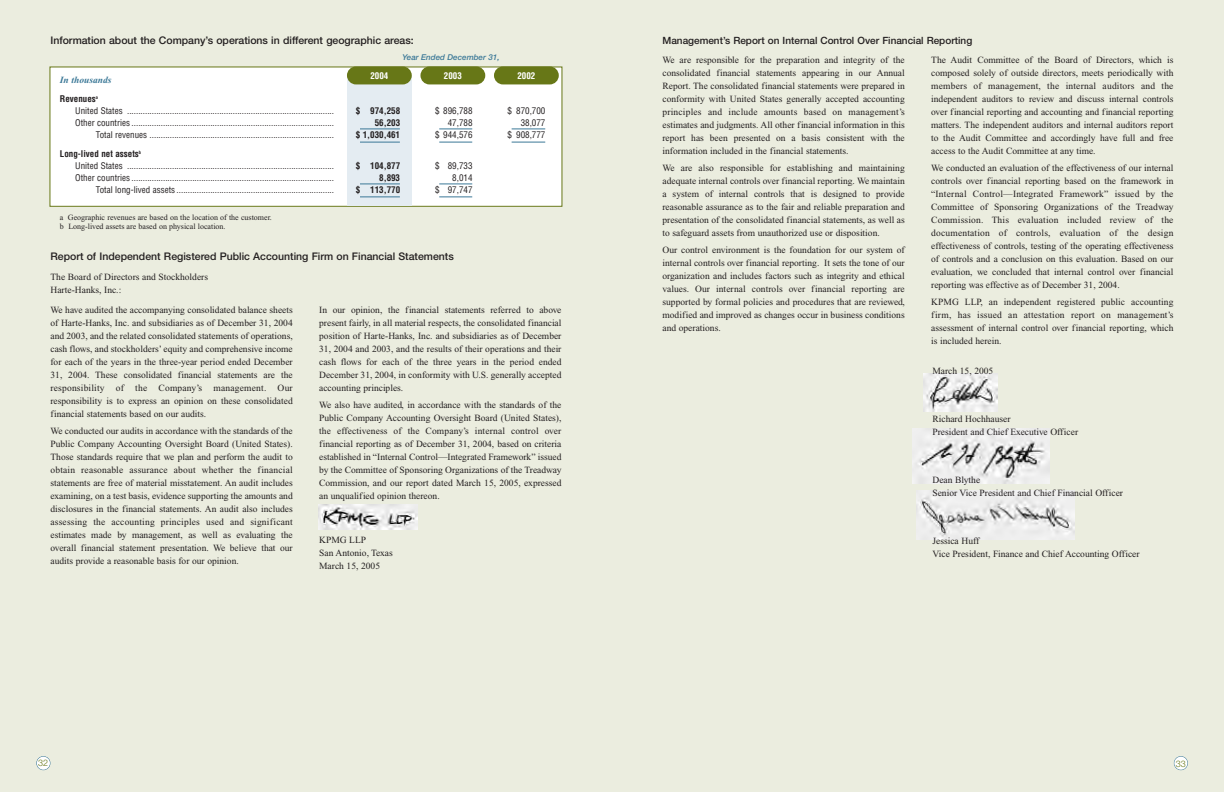
<style>
.page{position:relative;width:1224px;height:792px;background:#fff}
.page>*{position:absolute;margin:0;border:0;box-sizing:border-box;transform-origin:0 0}
.t1{font:500 10.5px "Helvetica Neue";color:#231f20}
.t2{font:500 10px "Helvetica Neue";color:#231f20}
.t3{font:9.5px/13px "Times New Roman";color:#231f20;text-align:justify}
.t4{font:italic 700 9.5px "Times New Roman";color:#3b7897}
.t5{font:condensed 9px/12px "Helvetica";color:#231f20}
.t6{font:700 condensed 9px "Helvetica";color:#231f20}
.t7{font:700 condensed 9px "Helvetica";color:#fff}
.t8{font:300 9px "Helvetica Neue";color:#677717}
.t9{font:8px/9px "Times New Roman";color:#231f20}
.t10{font:italic 500 8px "Helvetica Neue";color:#3b7897}
.s1{font-weight:700}
</style>
<div class="page">
<div style="left:612px;top:0;width:612px;height:792px;background:#ebeddf"></div>
<div style="left:1174px;top:756px;width:14px;height:14px;background:#fff;border-radius:50%"></div>
<div style="left:1174px;top:756px;width:14px;height:14px;border:1px solid #3b7897;border-radius:50%"></div>
<div style="left:0;top:0;width:612px;height:792px;background:#ebeddf"></div>
<div style="left:37px;top:756px;width:13px;height:14px;background:#fff;border-radius:50%"></div>
<div style="left:36px;top:756px;width:14px;height:14px;border:1px solid #3b7897;border-radius:50%"></div>
<div style="left:50px;top:67px;width:512px;height:139px;background:#fff"></div>
<div style="left:49px;top:66px;width:513px;height:141px;border:1px solid #677717"></div>
<div style="left:347px;top:75px;width:65px;height:131px;background:#e4ecf2"></div>
<div style="left:420px;top:66px;width:65px;height:18px;background:#677717;border-radius:9px"></div>
<div style="left:347px;top:66px;width:65px;height:18px;background:#677717;border-radius:9px"></div>
<div style="left:494px;top:66px;width:65px;height:18px;background:#677717;border-radius:9px"></div>
<hr style="left:360px;top:129px;width:40px;height:1px;background:#3b7897">
<hr style="left:439px;top:129px;width:33px;height:1px;background:#3b7897">
<hr style="left:512px;top:129px;width:33px;height:1px;background:#3b7897">
<hr style="left:360px;top:142px;width:40px;height:1px;background:#3b7897">
<hr style="left:439px;top:142px;width:33px;height:1px;background:#3b7897">
<hr style="left:512px;top:142px;width:33px;height:1px;background:#3b7897">
<hr style="left:360px;top:184px;width:40px;height:1px;background:#3b7897">
<hr style="left:439px;top:184px;width:33px;height:1px;background:#3b7897">
<hr style="left:360px;top:197px;width:40px;height:1px;background:#3b7897">
<hr style="left:439px;top:197px;width:33px;height:1px;background:#3b7897">
<img style="left:318px;top:504px;width:100px;height:26px">
<img style="left:923px;top:373px;width:75px;height:39px">
<svg style="left:912px;top:483px;width:138px;height:1px"></svg>
<img style="left:912px;top:429px;width:138px;height:54px">
<img style="left:916px;top:491px;width:159px;height:49px">
<p class="t1" style="left:50px;top:37px;width:365px">Information about the Company’s operations in different geographic areas:</p>
<p class="t10" style="left:403px;top:55px;width:99px">Year Ended December 31,</p>
<p class="t7" style="left:370px;top:72px;width:19px">2004</p>
<p class="t7" style="left:517px;top:72px;width:19px">2002</p>
<p class="t7" style="left:444px;top:72px;width:19px">2003</p>
<p class="t4" style="left:60px;top:77px;width:53px">In thousands</p>
<p class="t5" style="left:75px;top:94px;width:260px;text-indent:-15px"><span class="s1">Revenues</span><sup>a<br></sup>United States ............................................................................................</p>
<p class="t6" style="left:356px;top:108px;width:46px">$ 974,258</p>
<p class="t5" style="left:435px;top:106px;width:39px">$ 896,788</p>
<p class="t5" style="left:507px;top:106px;width:40px">$ 870,700</p>
<p class="t5" style="left:75px;top:118px;width:260px">Other countries ..........................................................................................</p>
<p class="t6" style="left:375px;top:120px;width:27px">56,203</p>
<p class="t5" style="left:448px;top:118px;width:26px">47,788</p>
<p class="t5" style="left:521px;top:118px;width:26px">38,077</p>
<p class="t5" style="left:96px;top:130px;width:240px">Total revenues ..................................................................................</p>
<p class="t6" style="left:356px;top:132px;width:46px">$ 1,030,461</p>
<p class="t5" style="left:435px;top:130px;width:39px">$ 944,576</p>
<p class="t5" style="left:507px;top:130px;width:40px">$ 908,777</p>
<p class="t5" style="left:75px;top:149px;width:260px;text-indent:-15px"><span class="s1">Long-lived net assets</span><sup>b<br></sup>United States ............................................................................................</p>
<p class="t6" style="left:356px;top:163px;width:46px">$ 104,877</p>
<p class="t5" style="left:435px;top:161px;width:39px">$ 89,733</p>
<p class="t5" style="left:75px;top:173px;width:260px">Other countries ..........................................................................................</p>
<p class="t6" style="left:379px;top:175px;width:22px">8,893</p>
<p class="t5" style="left:452px;top:173px;width:22px">8,014</p>
<p class="t5" style="left:96px;top:185px;width:240px">Total long-lived assets ......................................................................</p>
<p class="t6" style="left:356px;top:187px;width:46px">$ 113,770</p>
<p class="t5" style="left:435px;top:185px;width:39px">$ 97,747</p>
<p class="t9" style="left:60px;top:214px;width:213px">a Geographic revenues are based on the location of the customer. b Long-lived assets are based on physical location.</p>
<p class="t1" style="left:50px;top:253px;width:405px">Report of Independent Registered Public Accounting Firm on Financial Statements</p>
<p class="t3" style="left:50px;top:271px;width:159px">The Board of Directors and Stockholders<br>Harte-Hanks, Inc.:</p>
<p class="t3" style="left:50px;top:304px;width:244px">We have audited the accompanying consolidated balance sheets of Harte-Hanks, Inc. and subsidiaries as of December 31, 2004 and 2003, and the related consolidated statements of operations, cash flows, and stockholders’ equity and comprehensive income for each of the years in the three-year period ended December 31, 2004. These consolidated financial statements are the responsibility of the Company’s management. Our responsibility is to express an opinion on these consolidated financial statements based on our audits.</p>
<p class="t3" style="left:50px;top:425px;width:244px">We conducted our audits in accordance with the standards of the Public Company Accounting Oversight Board (United States).<br>Those standards require that we plan and perform the audit to obtain reasonable assurance about whether the financial statements are free of material misstatement. An audit includes examining, on a test basis, evidence supporting the amounts and disclosures in the financial statements. An audit also includes assessing the accounting principles used and significant estimates made by management, as well as evaluating the overall financial statement presentation. We believe that our audits provide a reasonable basis for our opinion.</p>
<p class="t3" style="left:319px;top:304px;width:244px">In our opinion, the financial statements referred to above present fairly, in all material respects, the consolidated financial position of Harte-Hanks, Inc. and subsidiaries as of December 31, 2004 and 2003, and the results of their operations and their cash flows for each of the three years in the period ended December 31, 2004, in conformity with U.S. generally accepted accounting principles.</p>
<p class="t3" style="left:319px;top:399px;width:244px">We also have audited, in accordance with the standards of the Public Company Accounting Oversight Board (United States), the effectiveness of the Company’s internal control over financial reporting as of December 31, 2004, based on criteria established in “Internal Control—Integrated Framework” issued by the Committee of Sponsoring Organizations of the Treadway Commission, and our report dated March 15, 2005, expressed an unqualified opinion thereon.</p>
<p class="t3" style="left:319px;top:534px;width:75px;text-align:left">KPMG LLP<br>San Antonio, Texas<br>March 15, 2005</p>
<p class="t2" style="left:662px;top:37px;width:311px">Management’s Report on Internal Control Over Financial Reporting</p>
<p class="t3" style="left:662px;top:55px;width:244px">We are responsible for the preparation and integrity of the consolidated financial statements appearing in our Annual Report. The consolidated financial statements were prepared in conformity with United States generally accepted accounting principles and include amounts based on management’s estimates and judgments. All other financial information in this report has been presented on a basis consistent with the information included in the financial statements.</p>
<p class="t3" style="left:662px;top:163px;width:244px">We are also responsible for establishing and maintaining adequate internal controls over financial reporting. We maintain a system of internal controls that is designed to provide reasonable assurance as to the fair and reliable preparation and presentation of the consolidated financial statements, as well as to safeguard assets from unauthorized use or disposition.</p>
<p class="t3" style="left:662px;top:245px;width:244px">Our control environment is the foundation for our system of internal controls over financial reporting. It sets the tone of our organization and includes factors such as integrity and ethical values. Our internal controls over financial reporting are supported by formal policies and procedures that are reviewed, modified and improved as changes occur in business conditions and operations.</p>
<p class="t3" style="left:931px;top:55px;width:244px">The Audit Committee of the Board of Directors, which is composed solely of outside directors, meets periodically with members of management, the internal auditors and the independent auditors to review and discuss internal controls over financial reporting and accounting and financial reporting matters. The independent auditors and internal auditors report to the Audit Committee and accordingly have full and free access to the Audit Committee at any time.</p>
<p class="t3" style="left:931px;top:163px;width:244px">We conducted an evaluation of the effectiveness of our internal controls over financial reporting based on the framework in “Internal Control—Integrated Framework” issued by the Committee of Sponsoring Organizations of the Treadway Commission. This evaluation included review of the documentation of controls, evaluation of the design effectiveness of controls, testing of the operating effectiveness of controls and a conclusion on this evaluation. Based on our evaluation, we concluded that internal control over financial reporting was effective as of December 31, 2004.</p>
<p class="t3" style="left:931px;top:297px;width:244px">KPMG LLP, an independent registered public accounting firm, has issued an attestation report on management’s assessment of internal control over financial reporting, which is included herein.</p>
<p class="t3" style="left:932px;top:365px;width:62px">March 15, 2005</p>
<p class="t3" style="left:932px;top:413px;width:147px">Richard Hochhauser<br>President and Chief Executive Officer</p>
<p class="t3" style="left:932px;top:474px;width:192px">Dean Blythe<br>Senior Vice President and Chief Financial Officer</p>
<p class="t3" style="left:932px;top:535px;width:209px">Jessica Huff<br>Vice President, Finance and Chief Accounting Officer</p>
<p class="t8" style="left:38px;top:760px;width:12px">32</p>
<p class="t8" style="left:1176px;top:760px;width:12px">33</p>
</div>
